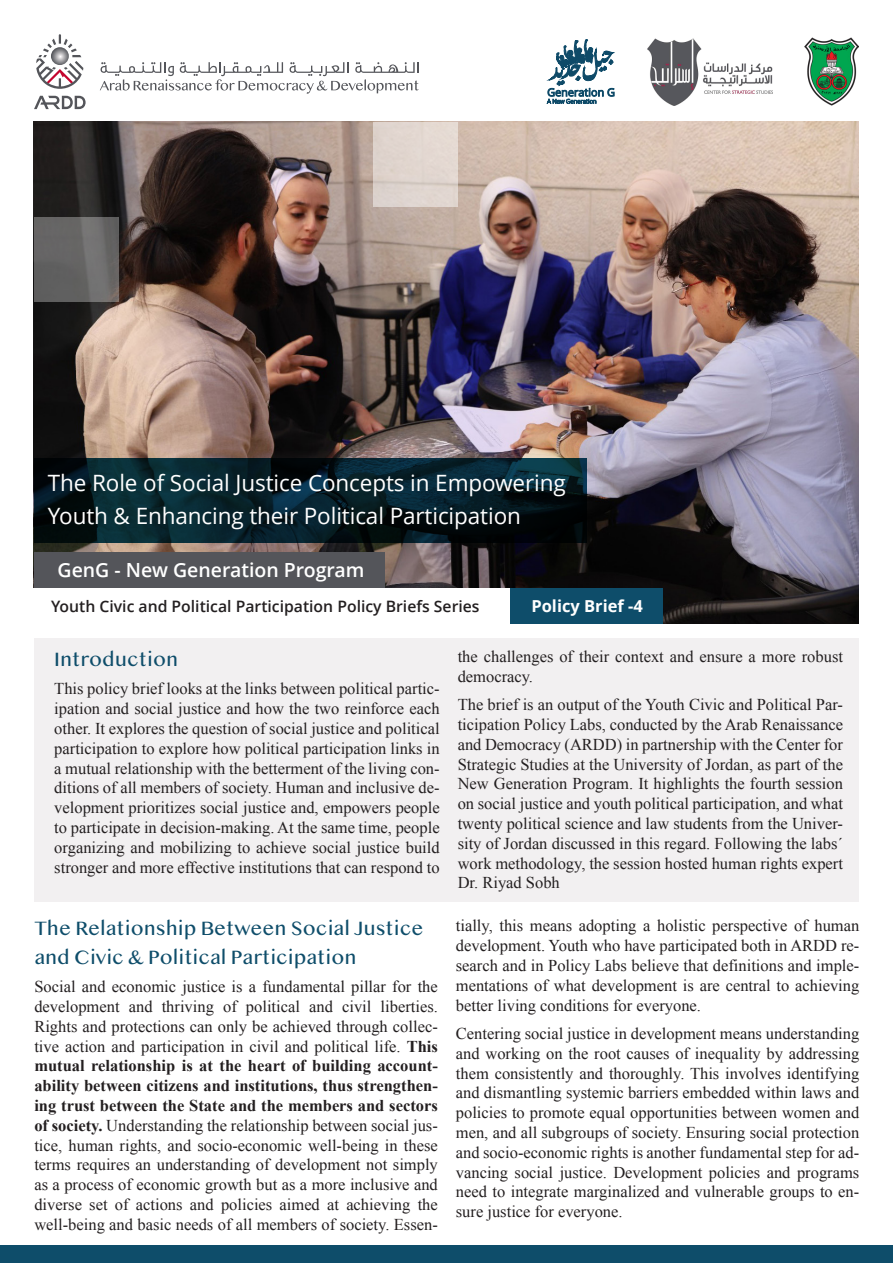
<style>
.page{position:relative;width:893px;height:1263px;background:#fff}
.page>*{position:absolute;margin:0;border:0;box-sizing:border-box;transform-origin:0 0}
.t1{font:22.5px/33px "Open Sans";letter-spacing:-.005em;color:#fff}
.t2{font:600 19.5px "Open Sans";color:#fff}
.Heading_1{font:18px/28.5px "Bangla MN";color:#0e4d6a}
.t3{font:16.5px/19.8px "Times New Roman";color:#231f20;text-align:justify}
.t4{font:700 16.5px "Open Sans";color:#fff}
.t5{font:600 15.75px "Open Sans";color:#231f20}
.s1{font-weight:700}
</style>
<div class="page">
<img style="left:34px;top:122px;width:825px;height:502px">
<div style="left:0;top:1246px;width:893px;height:17px;background:#0e4d6a"></div>
<div style="left:34px;top:638px;width:825px;height:263px;background:#f2f0f1"></div>
<svg style="left:34px;top:96px;width:52px;height:13px"></svg>
<svg style="left:36px;top:34px;width:47px;height:55px"></svg>
<svg style="left:100px;top:62px;width:319px;height:32px"></svg>
<img style="left:805px;top:37px;width:54px;height:69px">
<img style="left:648px;top:38px;width:125px;height:67px">
<svg style="left:547px;top:39px;width:67px;height:65px"></svg>
<svg style="left:34px;top:217px;width:84px;height:84px;fill:#666464"></svg>
<div style="left:373px;top:122px;width:85px;height:84px;background:#e0d5cf"></div>
<div style="left:34px;top:588px;width:476px;height:36px;background:#fff"></div>
<div style="left:510px;top:588px;width:153px;height:36px;background:#0e4d6a"></div>
<svg style="left:34px;top:458px;width:553px;height:84px"></svg>
<div style="left:34px;top:553px;width:351px;height:35px;background:#54555a"></div>
<p class="t1" style="left:48px;top:466px;width:519px">The Role of Social Justice Concepts in Empowering<br>Youth &amp; Enhancing their Political Participation</p>
<p class="t2" style="left:58px;top:556px;width:308px">GenG - New Generation Program</p>
<p class="t5" style="left:51px;top:595px;width:430px">Youth Civic and Political Participation Policy Briefs Series</p>
<p class="t4" style="left:531px;top:594px;width:113px">Policy Brief -4</p>
<p class="Heading_1" style="left:54px;top:647px;width:125px">Introduction</p>
<p class="t3" style="left:54px;top:679px;width:387px">This policy brief looks at the links between political partic&shy;ipation and social justice and how the two reinforce each other. It explores the question of social justice and political participation to explore how political participation links in a mutual relationship with the betterment of the living con&shy;ditions of all members of society. Human and inclusive de&shy;velopment prioritizes social justice and, empowers people to participate in decision-making. At the same time, people organizing and mobilizing to achieve social justice build stronger and more effective institutions that can respond to</p>
<p class="Heading_1" style="left:34px;top:916px;width:391px">The Relationship Between Social Justice and Civic &amp; Political Participation</p>
<p class="t3" style="left:34px;top:976px;width:405px">Social and economic justice is a fundamental pillar for the development and thriving of political and civil liberties.<br>Rights and protections can only be achieved through collec&shy;tive action and participation in civil and political life. <span class="s1">This mutual relationship is at the heart of building account&shy;ability between citizens and institutions, thus strengthen&shy;ing trust between the State and the members and sectors of society.</span> Understanding the relationship between social jus&shy;tice, human rights, and socio-economic well-being in these terms requires an understanding of development not simply as a process of economic growth but as a more inclusive and diverse set of actions and policies aimed at achieving the well-being and basic needs of all members of society. Essen-</p>
<p class="t3" style="left:458px;top:646px;width:387px">the challenges of their context and ensure a more robust democracy.</p>
<p class="t3" style="left:458px;top:694px;width:387px">The brief is an output of the Youth Civic and Political Par&shy;ticipation Policy Labs, conducted by the Arab Renaissance and Democracy (ARDD) in partnership with the Center for Strategic Studies at the University of Jordan, as part of the New Generation Program. It highlights the fourth session on social justice and youth political participation, and what twenty political science and law students from the Univer&shy;sity of Jordan discussed in this regard. Following the labs´ work methodology, the session hosted human rights expert Dr. Riyad Sobh</p>
<p class="t3" style="left:456px;top:916px;width:405px">tially, this means adopting a holistic perspective of human development. Youth who have participated both in ARDD re&shy;search and in Policy Labs believe that definitions and imple&shy;mentations of what development is are central to achieving better living conditions for everyone.</p>
<p class="t3" style="left:456px;top:1023px;width:405px">Centering social justice in development means understanding and working on the root causes of inequality by addressing them consistently and thoroughly. This involves identifying and dismantling systemic barriers embedded within laws and policies to promote equal opportunities between women and men, and all subgroups of society. Ensuring social protection and socio-economic rights is another fundamental step for ad&shy;vancing social justice. Development policies and programs need to integrate marginalized and vulnerable groups to en&shy;sure justice for everyone.</p>
</div>
